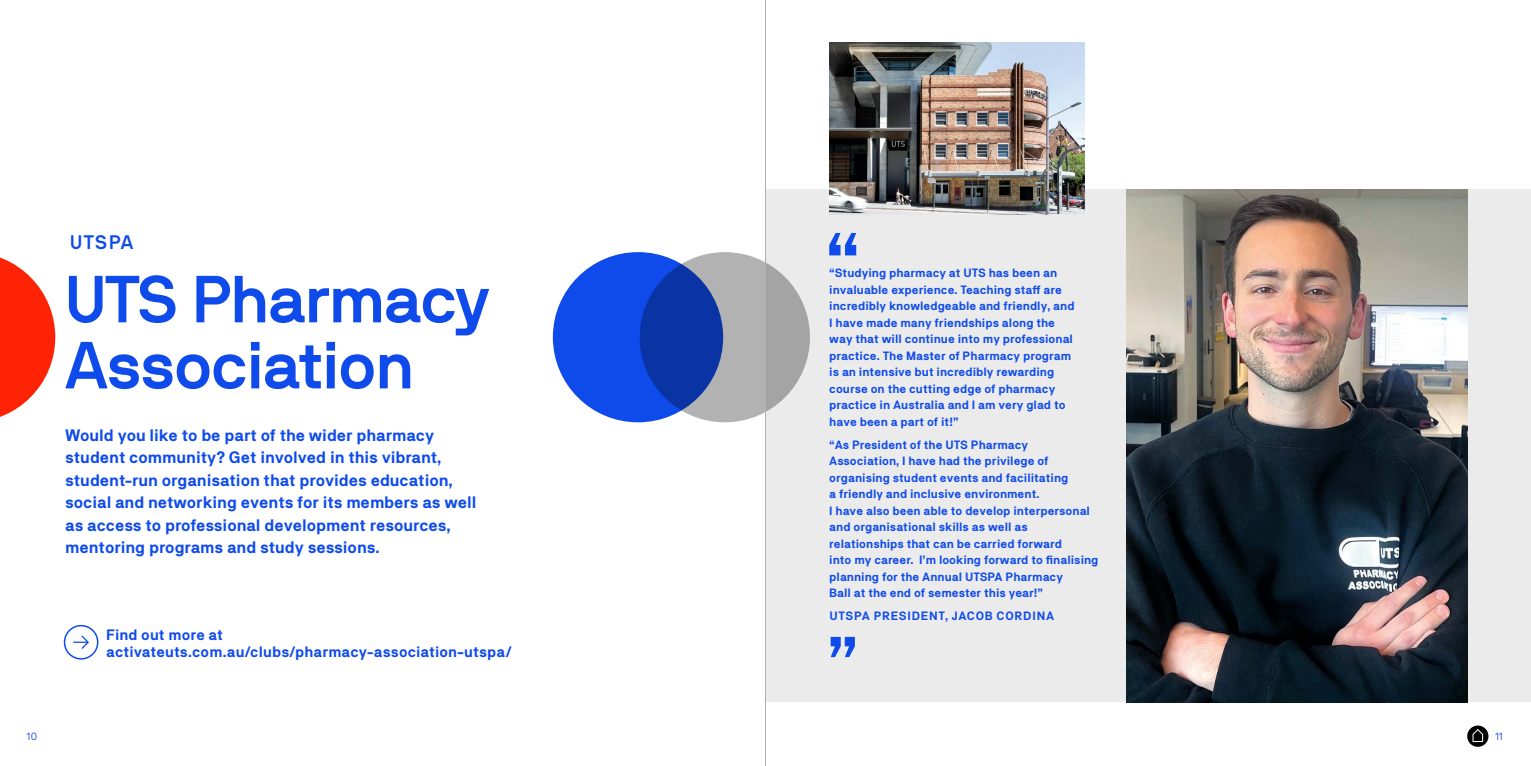
<style>
.page{position:relative;width:1531px;height:766px;background:#fff}
.page>*{position:absolute;margin:0;border:0;box-sizing:border-box;transform-origin:0 0}
.t1{font:700 66px/66px "NB International Pro";color:#0f4beb}
.t2{font:700 19.5px "NB International Pro";letter-spacing:.085em;color:#0f4beb}
.t3{font:700 16.5px/22.5px "NB Akademie";letter-spacing:-.005em;color:#0f4beb}
.t4{font:700 15px/17.2px "NB Akademie";letter-spacing:.005em;color:#0f4beb}
.t5{font:700 12px/16.5px "NB Akademie";color:#0f4beb}
.t6{font:700 12px "NB Akademie";letter-spacing:.06em;color:#0f4beb}
.t7{font:10.5px "NB Akademie";color:#0f4beb}
</style>
<div class="page">
<div style="left:765px;top:189px;width:766px;height:513px;background:#ebebeb"></div>
<img style="left:829px;top:43px;width:255px;height:172px">
<img style="left:1127px;top:189px;width:340px;height:513px">
<div style="left:64px;top:624px;width:34px;height:35px;border:2px solid #0f4beb;border-radius:50%"></div>
<svg style="left:73px;top:635px;width:16px;height:13px"></svg>
<svg style="left:830px;top:636px;width:25px;height:21px"></svg>
<svg style="left:829px;top:233px;width:27px;height:22px"></svg>
<svg style="left:0;top:257px;width:55px;height:160px"></svg>
<div style="left:553px;top:252px;width:170px;height:170px;background:#0f4beb;border-radius:50%"></div>
<svg style="left:640px;top:252px;width:170px;height:170px;background:#6f7fa9"></svg>
<hr style="left:765px;top:0;width:1px;height:765px;background:#b2b2b2">
<div style="left:1467px;top:725px;width:21px;height:21px;background:#000;border-radius:50%"></div>
<svg style="left:1472px;top:729px;width:11px;height:13px"></svg>
<h2 class="t2" style="left:70px;top:230px;width:64px">UTSPA</h2>
<h1 class="t1" style="left:65px;top:265px;width:425px">UTS Pharmacy<br>Association</h1>
<p class="t3" style="left:65px;top:423px;width:413px">Would you like to be part of the wider pharmacy student community? Get involved in this vibrant, student-run organisation that provides education, social and networking events for its members as well as access to professional development resources, mentoring programs and study sessions.</p>
<p class="t4" style="left:106px;top:625px;width:407px">Find out more at activateuts.com.au/clubs/pharmacy-association-utspa/</p>
<p class="t5" style="left:829px;top:264px;width:247px">“Studying pharmacy at UTS has been an invaluable experience. Teaching staff are incredibly knowledgeable and friendly, and I have made many friendships along the way that will continue into my professional practice. The Master of Pharmacy program is an intensive but incredibly rewarding course on the cutting edge of pharmacy practice in Australia and I am very glad to have been a part of it!”</p>
<p class="t5" style="left:829px;top:436px;width:271px">“As President of the UTS Pharmacy Association, I have had the privilege of organising student events and facilitating<br>a friendly and inclusive environment.<br>I have also been able to develop interpersonal and organisational skills as well as relationships that can be carried forward<br>into my career. I’m looking forward to finalising planning for the Annual UTSPA Pharmacy<br>Ball at the end of semester this year!”</p>
<p class="t6" style="left:829px;top:608px;width:226px">UTSPA PRESIDENT, JACOB CORDINA</p>
<p class="t7" style="left:27px;top:729px;width:12px">10</p>
<p class="t7" style="left:1495px;top:729px;width:9px">11</p>
</div>
